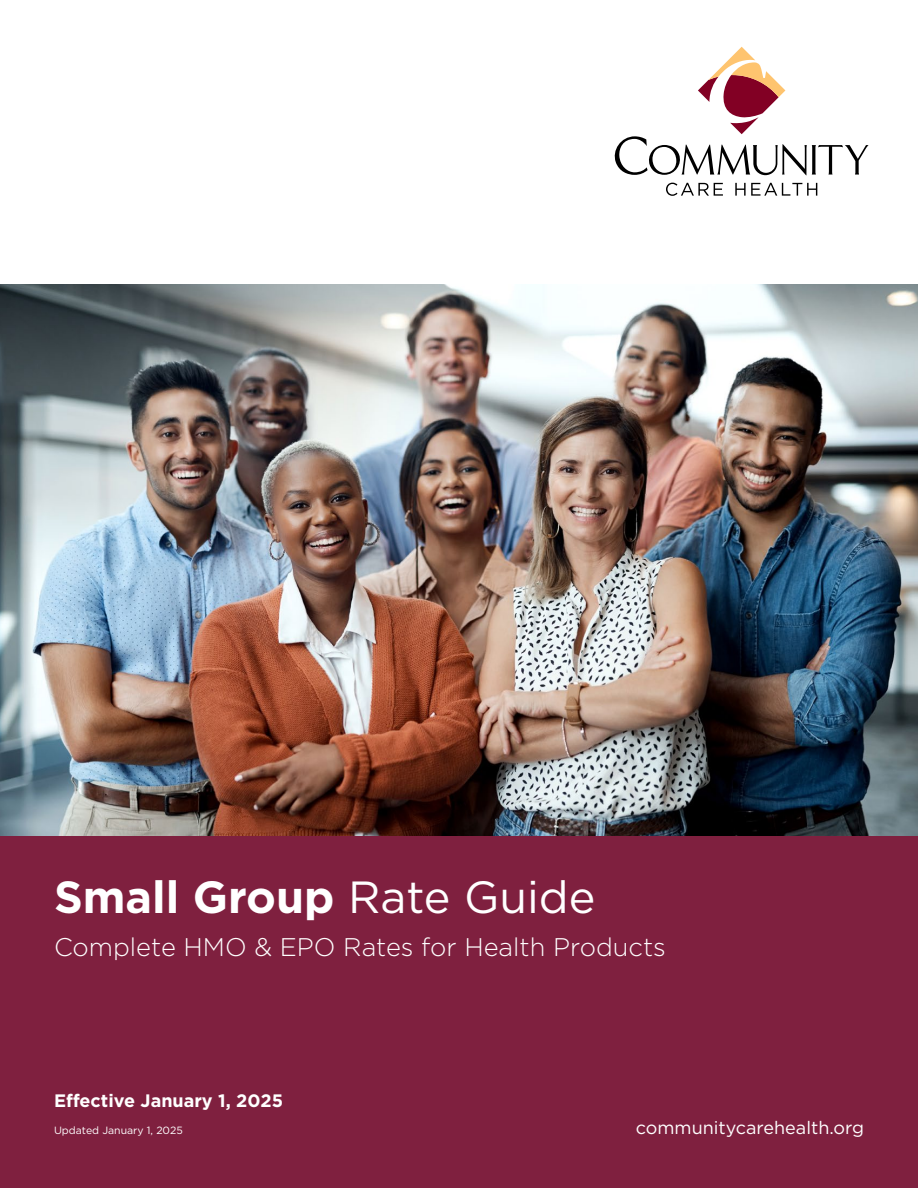
<style>
.page{position:relative;width:918px;height:1188px;background:#fff}
.page>*{position:absolute;margin:0;border:0;box-sizing:border-box;transform-origin:0 0}
.t1{font:700 45px "Gotham";color:#fff}
.t2{font:300 25.5px "Gotham";color:#fff}
.t3{font:18px "Gotham";color:#fff}
.t4{font:700 18px "Gotham";color:#fff}
.t5{font:10.5px "Gotham";color:#fff}
.s1{font-weight:400}
</style>
<div class="page">
<div style="left:0;top:836px;width:918px;height:352px;background:#7f203f"></div>
<img style="left:0;top:284px;width:918px;height:552px">
<svg style="left:666px;top:183px;width:57px;height:13px"></svg>
<svg style="left:735px;top:183px;width:82px;height:13px"></svg>
<svg style="left:614px;top:47px;width:255px;height:128px"></svg>
<h1 class="t1" style="left:54px;top:868px;width:543px">Small Group <span class="s1">Rate Guide</span></h1>
<p class="t2" style="left:54px;top:931px;width:613px">Complete HMO &amp; EPO Rates for Health Products</p>
<p class="t4" style="left:54px;top:1089px;width:231px">Effective January 1, 2025</p>
<p class="t5" style="left:54px;top:1124px;width:130px">Updated January 1, 2025</p>
<p class="t3" style="left:636px;top:1116px;width:230px">communitycarehealth.org</p>
</div>
